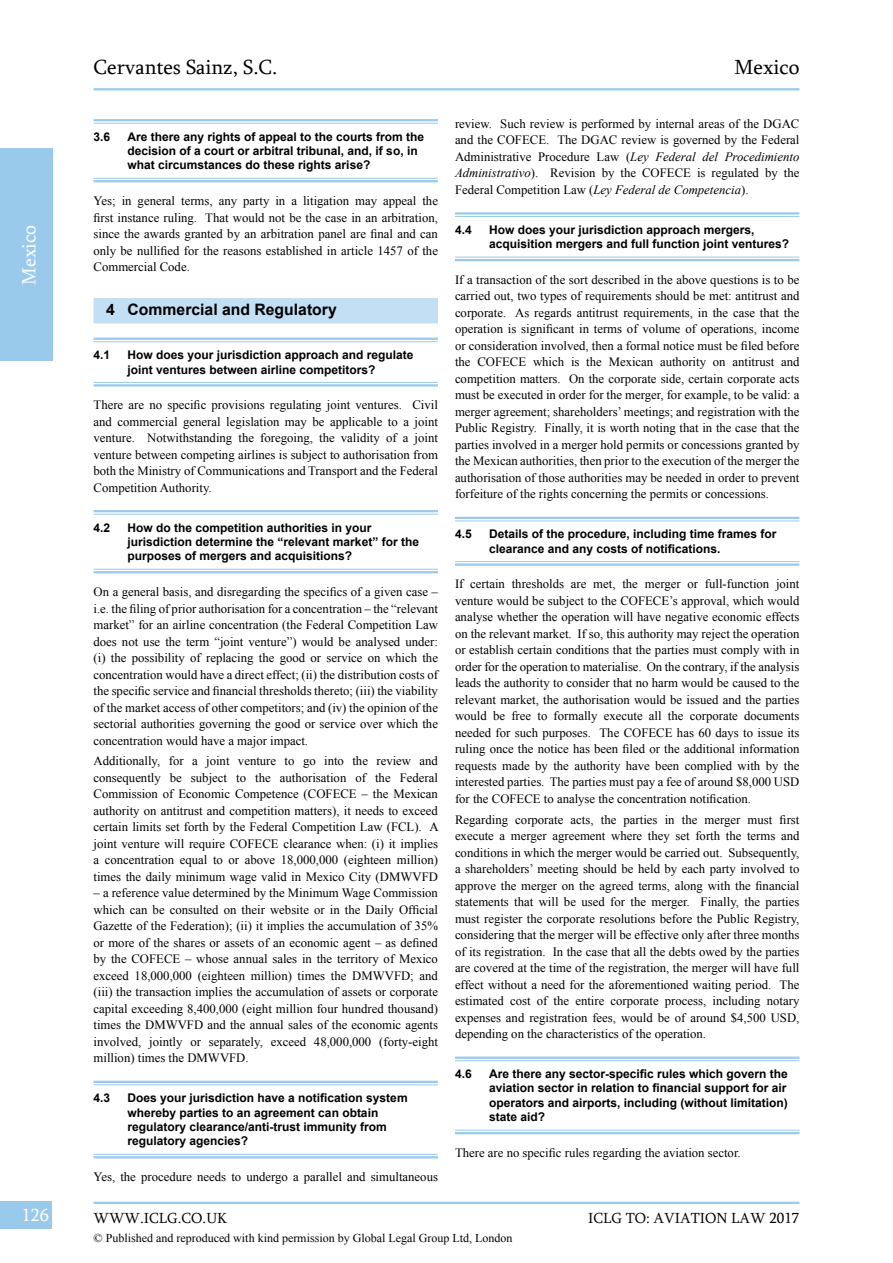
<style>
.page{position:relative;width:893px;height:1263px;background:#fff}
.page>*{position:absolute;margin:0;border:0;box-sizing:border-box;transform-origin:0 0}
.t1{font:21px "Sylfaen";color:#000}
.t2{font:19.5px "Sylfaen";color:#fff}
.t3{font:18px "Sylfaen";color:#fff}
.t4{font:700 15.75px "Arial";color:#000}
.t5{font:15px "Sylfaen";color:#000}
.t6{font:12.75px/16.5px "Times New Roman";color:#000;text-align:justify}
.t7{font:700 12px/14.4px "Arial";color:#000}
.t8{font:12px "Times New Roman";color:#000}
.s1{font-style:italic}
</style>
<div class="page">
<div style="left:0;top:1201px;width:52px;height:28px;background:#9acaeb"></div>
<hr style="left:94px;top:1202px;width:705px;height:2px;background:#9acaeb">
<div style="left:0;top:148px;width:53px;height:213px;background:#9acaeb"></div>
<hr style="left:94px;top:88px;width:705px;height:2px;background:#9acaeb">
<hr style="left:455px;top:212px;width:344px;height:3px;background:#9acaeb">
<hr style="left:455px;top:216px;width:344px;height:1px;background:#9acaeb">
<hr style="left:455px;top:257px;width:344px;height:1px;background:#9acaeb">
<hr style="left:455px;top:259px;width:344px;height:2px;background:#9acaeb">
<hr style="left:455px;top:517px;width:344px;height:2px;background:#9acaeb">
<hr style="left:455px;top:520px;width:344px;height:1px;background:#9acaeb">
<hr style="left:455px;top:561px;width:344px;height:1px;background:#9acaeb">
<hr style="left:455px;top:563px;width:344px;height:3px;background:#9acaeb">
<hr style="left:455px;top:1056px;width:344px;height:3px;background:#9acaeb">
<hr style="left:455px;top:1060px;width:344px;height:1px;background:#9acaeb">
<hr style="left:455px;top:1130px;width:344px;height:1px;background:#9acaeb">
<hr style="left:455px;top:1132px;width:344px;height:2px;background:#9acaeb">
<hr style="left:94px;top:119px;width:344px;height:2px;background:#9acaeb">
<hr style="left:94px;top:123px;width:344px;height:1px;background:#9acaeb">
<hr style="left:94px;top:178px;width:344px;height:1px;background:#9acaeb">
<hr style="left:94px;top:180px;width:344px;height:2px;background:#9acaeb">
<div style="left:94px;top:298px;width:344px;height:25px;background:#c2dff3"></div>
<hr style="left:94px;top:338px;width:344px;height:2px;background:#9acaeb">
<hr style="left:94px;top:341px;width:344px;height:1px;background:#9acaeb">
<hr style="left:94px;top:382px;width:344px;height:1px;background:#9acaeb">
<hr style="left:94px;top:384px;width:344px;height:2px;background:#9acaeb">
<hr style="left:94px;top:510px;width:344px;height:2px;background:#9acaeb">
<hr style="left:94px;top:514px;width:344px;height:1px;background:#9acaeb">
<hr style="left:94px;top:569px;width:344px;height:1px;background:#9acaeb">
<hr style="left:94px;top:571px;width:344px;height:2px;background:#9acaeb">
<hr style="left:94px;top:1081px;width:344px;height:2px;background:#9acaeb">
<hr style="left:94px;top:1084px;width:344px;height:1px;background:#9acaeb">
<hr style="left:94px;top:1154px;width:344px;height:1px;background:#9acaeb">
<hr style="left:94px;top:1156px;width:344px;height:2px;background:#9acaeb">
<h2 class="t2" style="left:16px;top:285px;width:62px;rotate:-90deg">Mexico</h2>
<h1 class="t1" style="left:94px;top:53px;width:185px">Cervantes Sainz, S.C.</h1>
<h1 class="t1" style="left:735px;top:53px;width:66px">Mexico</h1>
<p class="t7" style="left:94px;top:130px;width:18px">3.6</p>
<p class="t7" style="left:128px;top:130px;width:298px">Are there any rights of appeal to the courts from the decision of a court or arbitral tribunal, and, if so, in what circumstances do these rights arise?</p>
<p class="t6" style="left:94px;top:192px;width:346px">Yes; in general terms, any party in a litigation may appeal the first instance ruling. That would not be the case in an arbitration, since the awards granted by an arbitration panel are final and can only be nullified for the reasons established in article 1457 of the Commercial Code.</p>
<p class="t4" style="left:106px;top:299px;width:232px">4 Commercial and Regulatory</p>
<p class="t7" style="left:94px;top:348px;width:18px">4.1</p>
<p class="t7" style="left:128px;top:348px;width:288px">How does your jurisdiction approach and regulate joint ventures between airline competitors?</p>
<p class="t6" style="left:94px;top:396px;width:346px">There are no specific provisions regulating joint ventures. Civil and commercial general legislation may be applicable to a joint venture. Notwithstanding the foregoing, the validity of a joint venture between competing airlines is subject to authorisation from both the Ministry of Communications and Transport and the Federal Competition Authority.</p>
<p class="t7" style="left:94px;top:520px;width:18px">4.2</p>
<p class="t7" style="left:128px;top:520px;width:293px">How do the competition authorities in your jurisdiction determine the “relevant market” for the purposes of mergers and acquisitions?</p>
<p class="t6" style="left:94px;top:583px;width:346px">On a general basis, and disregarding the specifics of a given case – i.e. the filing of prior authorisation for a concentration – the “relevant market” for an airline concentration (the Federal Competition Law does not use the term “joint venture”) would be analysed under: (i) the possibility of replacing the good or service on which the concentration would have a direct effect; (ii) the distribution costs of the specific service and financial thresholds thereto; (iii) the viability of the market access of other competitors; and (iv) the opinion of the sectorial authorities governing the good or service over which the concentration would have a major impact.</p>
<p class="t6" style="left:94px;top:752px;width:347px">Additionally, for a joint venture to go into the review and consequently be subject to the authorisation of the Federal Commission of Economic Competence (COFECE – the Mexican authority on antitrust and competition matters), it needs to exceed certain limits set forth by the Federal Competition Law (FCL). A joint venture will require COFECE clearance when: (i) it implies a concentration equal to or above 18,000,000 (eighteen million) times the daily minimum wage valid in Mexico City (DMWVFD</p>
<p class="t6" style="left:94px;top:884px;width:346px">– a reference value determined by the Minimum Wage Commission which can be consulted on their website or in the Daily Official Gazette of the Federation); (ii) it implies the accumulation of 35% or more of the shares or assets of an economic agent – as defined by the COFECE – whose annual sales in the territory of Mexico exceed 18,000,000 (eighteen million) times the DMWVFD; and (iii) the transaction implies the accumulation of assets or corporate capital exceeding 8,400,000 (eight million four hundred thousand) times the DMWVFD and the annual sales of the economic agents involved, jointly or separately, exceed 48,000,000 (forty-eight million) times the DMWVFD.</p>
<p class="t7" style="left:94px;top:1091px;width:18px">4.3</p>
<p class="t7" style="left:128px;top:1091px;width:282px">Does your jurisdiction have a notification system whereby parties to an agreement can obtain regulatory clearance/anti-trust immunity from regulatory agencies?</p>
<p class="t6" style="left:94px;top:1168px;width:346px">Yes, the procedure needs to undergo a parallel and simultaneous</p>
<p class="t6" style="left:455px;top:115px;width:346px">review. Such review is performed by internal areas of the DGAC and the COFECE. The DGAC review is governed by the Federal Administrative Procedure Law (<span class="s1">Ley Federal del Procedimiento Administrativo</span>). Revision by the COFECE is regulated by the Federal Competition Law (<span class="s1">Ley Federal de Competencia</span>).</p>
<p class="t7" style="left:455px;top:223px;width:18px">4.4</p>
<p class="t7" style="left:489px;top:223px;width:302px">How does your jurisdiction approach mergers, acquisition mergers and full function joint ventures?</p>
<p class="t6" style="left:455px;top:271px;width:346px">If a transaction of the sort described in the above questions is to be carried out, two types of requirements should be met: antitrust and corporate. As regards antitrust requirements, in the case that the operation is significant in terms of volume of operations, income or consideration involved, then a formal notice must be filed before the COFECE which is the Mexican authority on antitrust and competition matters. On the corporate side, certain corporate acts must be executed in order for the merger, for example, to be valid: a merger agreement; shareholders’ meetings; and registration with the Public Registry. Finally, it is worth noting that in the case that the parties involved in a merger hold permits or concessions granted by the Mexican authorities, then prior to the execution of the merger the authorisation of those authorities may be needed in order to prevent forfeiture of the rights concerning the permits or concessions.</p>
<p class="t7" style="left:455px;top:527px;width:18px">4.5</p>
<p class="t7" style="left:489px;top:527px;width:289px">Details of the procedure, including time frames for clearance and any costs of notifications.</p>
<p class="t6" style="left:455px;top:576px;width:346px">If certain thresholds are met, the merger or full-function joint venture would be subject to the COFECE’s approval, which would analyse whether the operation will have negative economic effects on the relevant market. If so, this authority may reject the operation or establish certain conditions that the parties must comply with in order for the operation to materialise. On the contrary, if the analysis leads the authority to consider that no harm would be caused to the relevant market, the authorisation would be issued and the parties would be free to formally execute all the corporate documents needed for such purposes. The COFECE has 60 days to issue its ruling once the notice has been filed or the additional information requests made by the authority have been complied with by the interested parties. The parties must pay a fee of around $8,000 USD for the COFECE to analyse the concentration notification.</p>
<p class="t6" style="left:455px;top:811px;width:346px">Regarding corporate acts, the parties in the merger must first execute a merger agreement where they set forth the terms and conditions in which the merger would be carried out. Subsequently, a shareholders’ meeting should be held by each party involved to approve the merger on the agreed terms, along with the financial statements that will be used for the merger. Finally, the parties must register the corporate resolutions before the Public Registry, considering that the merger will be effective only after three months of its registration. In the case that all the debts owed by the parties are covered at the time of the registration, the merger will have full effect without a need for the aforementioned waiting period. The estimated cost of the entire corporate process, including notary expenses and registration fees, would be of around $4,500 USD, depending on the characteristics of the operation.</p>
<p class="t7" style="left:455px;top:1067px;width:18px">4.6</p>
<p class="t7" style="left:489px;top:1067px;width:300px;text-align:justify">Are there any sector-specific rules which govern the aviation sector in relation to financial support for air operators and airports, including (without limitation) state aid?</p>
<p class="t6" style="left:455px;top:1144px;width:287px">There are no specific rules regarding the aviation sector.</p>
<h3 class="t3" style="left:22px;top:1202px;width:29px">126</h3>
<p class="t5" style="left:94px;top:1208px;width:135px">WWW.ICLG.CO.UK</p>
<p class="t5" style="left:588px;top:1208px;width:213px">ICLG TO: AVIATION LAW 2017</p>
<p class="t8" style="left:94px;top:1229px;width:420px">© Published and reproduced with kind permission by Global Legal Group Ltd, London</p>
</div>
